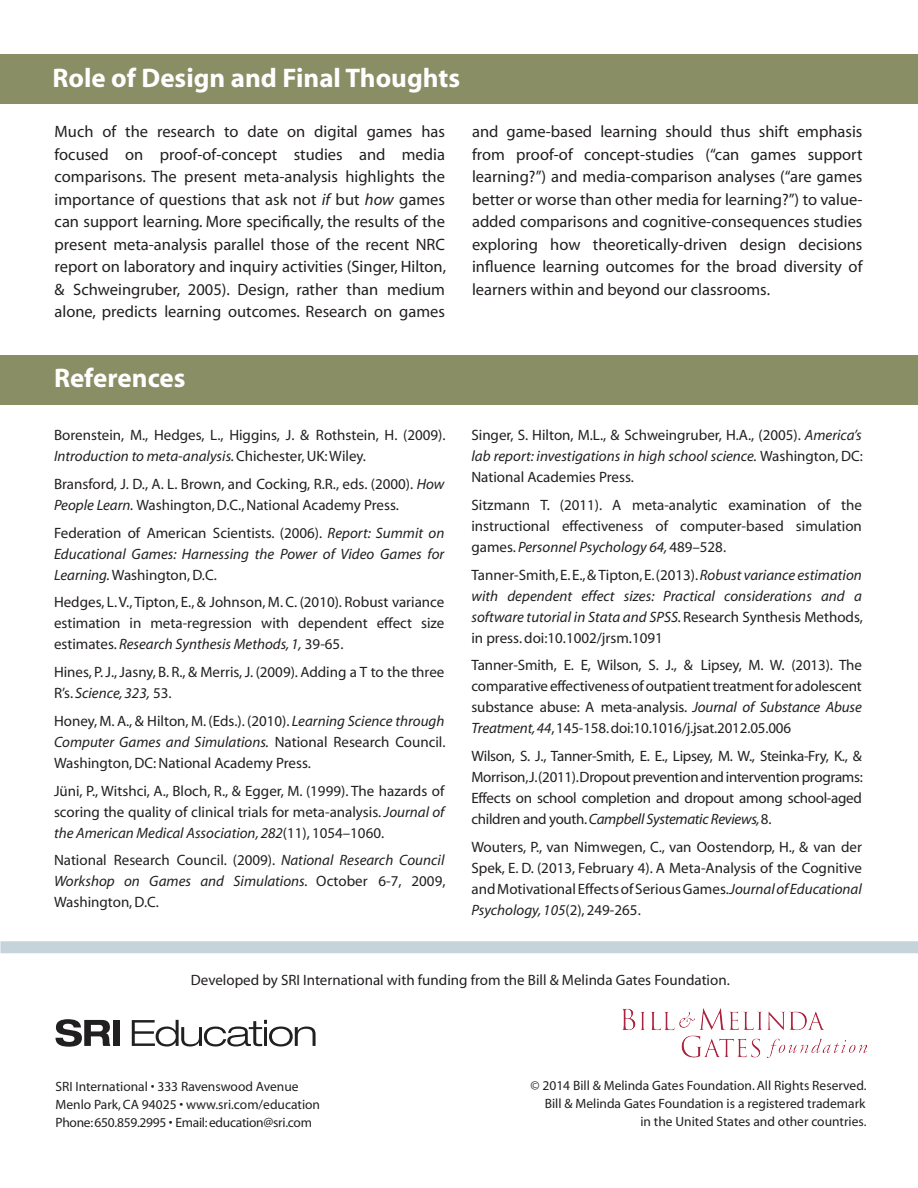
<style>
.page{position:relative;width:918px;height:1188px;background:#fff}
.page>*{position:absolute;margin:0;border:0;box-sizing:border-box;transform-origin:0 0}
.heading_2{font:700 27px "Myriad";color:#fff}
.t1{font:16.5px/22.5px "Myriad";color:#231f20;text-align:justify}
.body{font:15px/21px "Myriad";color:#231f20;text-align:justify}
.t2{font:italic 15px/21px "Myriad";color:#231f20;text-align:justify}
.body-2{font:13.5px/18px "Myriad";color:#231f20;text-align:right}
.body-3{font:13.5px "Myriad";letter-spacing:-.02em;color:#231f20}
.s1{font-style:italic}
.s2{font-style:normal}
</style>
<div class="page">
<div style="left:0;top:54px;width:918px;height:50px;background:#898e65"></div>
<div style="left:0;top:355px;width:918px;height:49px;background:#898e65"></div>
<div style="left:0;top:941px;width:918px;height:12px;background:#c5d4da"></div>
<img style="left:622px;top:1008px;width:245px;height:49px">
<svg style="left:56px;top:1019px;width:55px;height:28px"></svg>
<div style="left:113px;top:1020px;width:7px;height:26px;background:#211f1f"></div>
<svg style="left:132px;top:1020px;width:184px;height:27px"></svg>
<p class="heading_2" style="left:52px;top:64px;width:409px">Role of Design and Final Thoughts</p>
<p class="t1" style="left:55px;top:121px;width:393px">Much of the research to date on digital games has focused on proof-of-concept studies and media comparisons. The present meta-analysis highlights the importance of questions that ask not <span class="s1">if</span> but <span class="s1">how</span> games can support learning. More specifically, the results of the present meta-analysis parallel those of the recent NRC report on laboratory and inquiry activities (Singer, Hilton, &amp; Schweingruber, 2005). Design, rather than medium alone, predicts learning outcomes. Research on games</p>
<p class="t1" style="left:472px;top:121px;width:392px">and game-based learning should thus shift emphasis from proof-of concept-studies (“can games support learning?”) and media-comparison analyses (“are games better or worse than other media for learning?”) to value&shy;added comparisons and cognitive-consequences studies exploring how theoretically-driven design decisions influence learning outcomes for the broad diversity of learners within and beyond our classrooms.</p>
<p class="heading_2" style="left:54px;top:364px;width:133px">References</p>
<p class="body" style="left:54px;top:425px;width:393px">Borenstein, M., Hedges, L., Higgins, J. &amp; Rothstein, H. (2009).<br><span class="s1">Introduction to meta-analysis.</span> Chichester, UK: Wiley.</p>
<p class="body" style="left:54px;top:474px;width:392px">Bransford, J. D., A. L. Brown, and Cocking, R.R., eds. (2000). <span class="s1">How<br>People Learn.</span> Washington, D.C., National Academy Press.</p>
<p class="t2" style="left:54px;top:523px;width:392px"><span class="s2">Federation of American Scientists. (2006).</span> Report: Summit on Educational Games: Harnessing the Power of Video Games for Learning. <span class="s2">Washington, D.C.</span></p>
<p class="body" style="left:54px;top:592px;width:392px">Hedges, L. V., Tipton, E., &amp; Johnson, M. C. (2010). Robust variance estimation in meta-regression with dependent effect size estimates. <span class="s1">Research Synthesis Methods, 1,</span> 39-65.</p>
<p class="body" style="left:54px;top:662px;width:392px">Hines, P. J., Jasny, B. R., &amp; Merris, J. (2009). Adding a T to the three<br>R’s. <span class="s1">Science, 323,</span> 53.</p>
<p class="body" style="left:54px;top:711px;width:393px">Honey, M. A., &amp; Hilton, M. (Eds.). (2010). <span class="s1">Learning Science through Computer Games and Simulations.</span> National Research Council.<br>Washington, DC: National Academy Press.</p>
<p class="body" style="left:54px;top:781px;width:392px">Jüni, P., Witshci, A., Bloch, R., &amp; Egger, M. (1999). The hazards of scoring the quality of clinical trials for meta-analysis. <span class="s1">Journal of the American Medical Association, 282</span>(11), 1054–1060.</p>
<p class="body" style="left:54px;top:850px;width:393px">National Research Council. (2009). <span class="s1">National Research Council Workshop on Games and Simulations.</span> October 6-7, 2009, Washington, D.C.</p>
<p class="body" style="left:471px;top:425px;width:393px">Singer, S. Hilton, M.L., &amp; Schweingruber, H.A., (2005). <span class="s1">America’s lab report: investigations in high school science.</span> Washington, DC:<br>National Academies Press.</p>
<p class="body" style="left:471px;top:495px;width:392px">Sitzmann T. (2011). A meta-analytic examination of the instructional effectiveness of computer-based simulation games. <span class="s1">Personnel Psychology 64,</span> 489–528.</p>
<p class="t2" style="left:471px;top:565px;width:393px"><span class="s2">Tanner-Smith, E. E., &amp; Tipton, E. (2013).</span> Robust variance estimation with dependent effect sizes: Practical considerations and a software tutorial in Stata and SPSS. <span class="s2">Research Synthesis Methods, in press. doi:10.1002/jrsm.1091</span></p>
<p class="body" style="left:471px;top:655px;width:392px">Tanner-Smith, E. E, Wilson, S. J., &amp; Lipsey, M. W. (2013). The comparative effectiveness of outpatient treatment for adolescent substance abuse: A meta-analysis. <span class="s1">Journal of Substance Abuse Treatment, 44</span>, 145-158. doi:10.1016/j.jsat.2012.05.006</p>
<p class="body" style="left:471px;top:746px;width:393px">Wilson, S. J., Tanner-Smith, E. E., Lipsey, M. W., Steinka-Fry, K., &amp; Morrison,J.(2011).Dropout prevention and intervention programs:<br>Effects on school completion and dropout among school-aged children and youth. <span class="s1">Campbell Systematic Reviews,</span> 8.</p>
<p class="body" style="left:471px;top:837px;width:392px">Wouters, P., van Nimwegen, C., van Oostendorp, H., &amp; van der Spek, E. D. (2013, February 4). A Meta-Analysis of the Cognitive and Motivational Effects of Serious Games.<span class="s1">Journal of Educational Psychology, 105</span>(2), 249-265.</p>
<p class="body" style="left:191px;top:970px;width:541px">Developed by SRI International with funding from the Bill &amp; Melinda Gates Foundation.</p>
<p class="body-2" style="left:56px;top:1079px;width:266px;text-align:left">SRI International • 333 Ravenswood Avenue<br>Menlo Park, CA 94025 • www.sri.com/education</p>
<p class="body-3" style="left:56px;top:1116px;width:258px">Phone: 650.859.2995 • Email: education@sri.com</p>
<p class="body-2" style="left:531px;top:1077px;width:337px">© 2014 Bill &amp; Melinda Gates Foundation. All Rights Reserved.</p>
<p class="body-2" style="left:545px;top:1095px;width:323px">Bill &amp; Melinda Gates Foundation is a registered trademark in the United States and other countries.</p>
</div>
